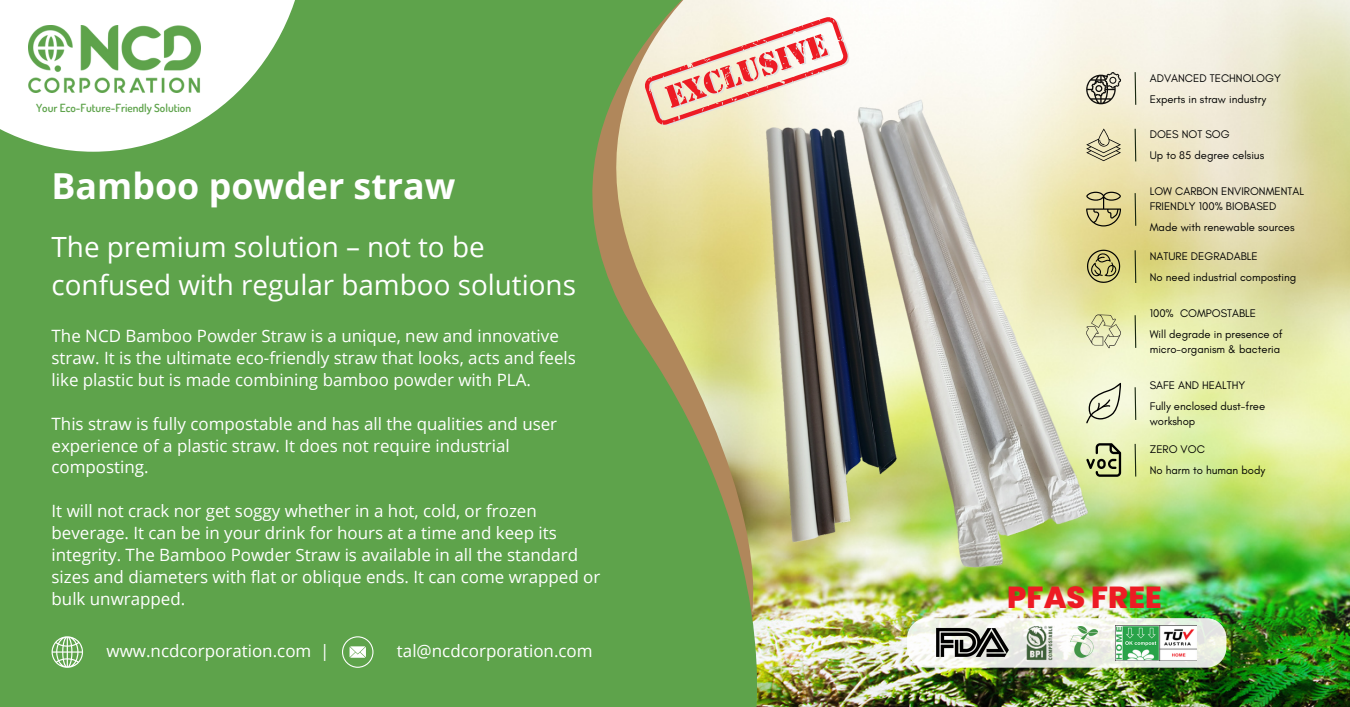
<style>
.page{position:relative;width:1350px;height:707px;background:#fff}
.page>*{position:absolute;margin:0;border:0;box-sizing:border-box;transform-origin:0 0}
.t1{font:700 35.85px "Open Sans";color:#fff}
.t2{font:800 30.3px "Poppins";color:#ed1b24}
.t3{font:27.9px/38.2px "Open Sans";color:#fff}
.t4{font:16.95px/21.9px "Open Sans";color:#fff}
.t5{font:11.25px/15.5px "Glacial Indifference";color:#000}
.t6{font:600 11.25px "Dosis";color:#5ea34b}
</style>
<div class="page">
<div style="left:0;top:0;width:1350px;height:706px;background:#5ea34b"></div>
<svg style="left:0;top:0;width:295px;height:152px;fill:#fff"></svg>
<img style="left:29px;top:26px;width:171px;height:67px">
<img style="left:783px;top:0;width:567px;height:706px">
<svg style="left:592px;top:0;width:191px;height:706px"></svg>
<svg style="left:52px;top:636px;width:31px;height:31px"></svg>
<svg style="left:342px;top:636px;width:32px;height:31px"></svg>
<svg style="left:641px;top:16px;width:212px;height:111px;background:#efc6b8"></svg>
<img style="left:762px;top:95px;width:329px;height:473px">
<svg style="left:1086px;top:443px;width:35px;height:33px"></svg>
<svg style="left:1134px;top:442px;width:3px;height:35px"></svg>
<svg style="left:1086px;top:128px;width:35px;height:33px"></svg>
<svg style="left:1134px;top:128px;width:3px;height:34px"></svg>
<svg style="left:1086px;top:191px;width:35px;height:35px"></svg>
<svg style="left:1134px;top:192px;width:3px;height:35px"></svg>
<svg style="left:1086px;top:72px;width:35px;height:32px"></svg>
<svg style="left:1134px;top:71px;width:3px;height:35px"></svg>
<svg style="left:1087px;top:249px;width:33px;height:34px"></svg>
<svg style="left:1134px;top:249px;width:3px;height:35px"></svg>
<svg style="left:1086px;top:383px;width:35px;height:40px"></svg>
<svg style="left:1134px;top:386px;width:3px;height:35px"></svg>
<svg style="left:1086px;top:314px;width:35px;height:34px"></svg>
<svg style="left:1134px;top:314px;width:3px;height:35px"></svg>
<svg style="left:907px;top:618px;width:319px;height:49px;background:#e9ede3"></svg>
<img style="left:1026px;top:625px;width:26px;height:35px">
<img style="left:1070px;top:626px;width:27px;height:33px">
<img style="left:1116px;top:625px;width:81px;height:35px">
<img style="left:936px;top:625px;width:73px;height:35px">
<p class="t6" style="left:36px;top:100px;width:157px">Your Eco-Future-Friendly Solution</p>
<p class="t1" style="left:52px;top:160px;width:405px">Bamboo powder straw</p>
<p class="t3" style="left:52px;top:227px;width:526px">The premium solution – not to be confused with regular bamboo solutions</p>
<p class="t4" style="left:52px;top:324px;width:526px">The NCD Bamboo Powder Straw is a unique, new and innovative straw. It is the ultimate eco-friendly straw that looks, acts and feels like plastic but is made combining bamboo powder with PLA.</p>
<p class="t4" style="left:52px;top:412px;width:507px">This straw is fully compostable and has all the qualities and user experience of a plastic straw. It does not require industrial composting.</p>
<p class="t4" style="left:52px;top:499px;width:550px">It will not crack nor get soggy whether in a hot, cold, or frozen beverage. It can be in your drink for hours at a time and keep its integrity. The Bamboo Powder Straw is available in all the standard sizes and diameters with flat or oblique ends. It can come wrapped or bulk unwrapped.</p>
<p class="t4" style="left:106px;top:639px;width:225px">www.ncdcorporation.com |</p>
<p class="t4" style="left:397px;top:639px;width:197px">tal@ncdcorporation.com</p>
<p class="t5" style="left:1150px;top:70px;width:133px">ADVANCED TECHNOLOGY</p>
<p class="t5" style="left:1150px;top:91px;width:118px">Experts in straw industry</p>
<p class="t5" style="left:1150px;top:127px;width:81px">DOES NOT SOG</p>
<p class="t5" style="left:1150px;top:147px;width:116px">Up to 85 degree celsius</p>
<p class="t5" style="left:1150px;top:183px;width:156px">LOW CARBON ENVIRONMENTAL<br>FRIENDLY 100% BIOBASED</p>
<p class="t5" style="left:1150px;top:219px;width:146px">Made with renewable sources</p>
<p class="t5" style="left:1150px;top:248px;width:109px">NATURE DEGRADABLE</p>
<p class="t5" style="left:1150px;top:269px;width:148px">No need industrial composting</p>
<p class="t5" style="left:1150px;top:305px;width:108px">100% COMPOSTABLE</p>
<p class="t5" style="left:1150px;top:326px;width:134px">Will degrade in presence of micro-organism &amp; bacteria</p>
<p class="t5" style="left:1150px;top:377px;width:97px">SAFE AND HEALTHY</p>
<p class="t5" style="left:1150px;top:398px;width:117px">Fully enclosed dust-free workshop</p>
<p class="t5" style="left:1150px;top:441px;width:57px">ZERO VOC</p>
<p class="t5" style="left:1150px;top:462px;width:117px">No harm to human body</p>
<p class="t2" style="left:1007px;top:576px;width:156px">PFAS FREE</p>
</div>
